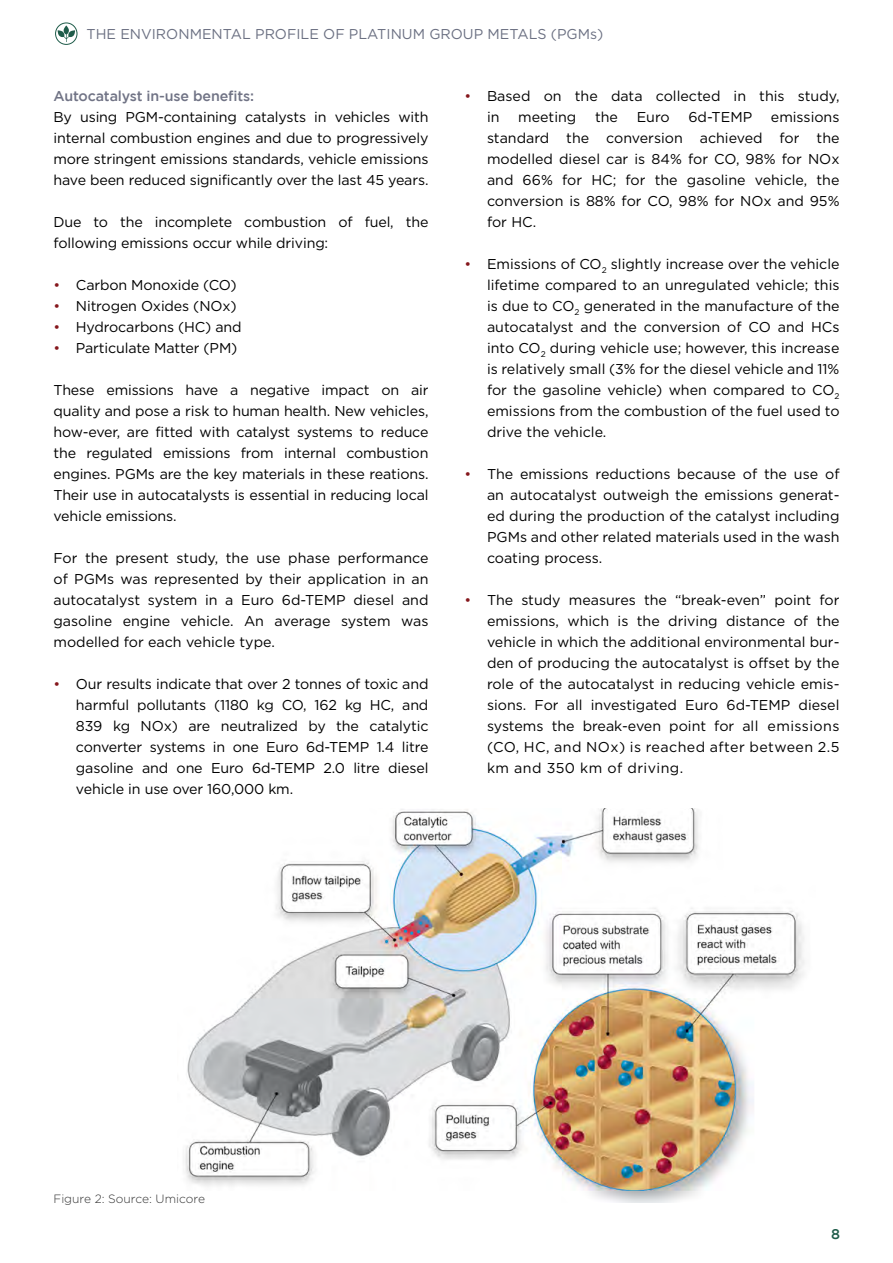
<style>
.page{position:relative;width:893px;height:1263px;background:#fff}
.page>*{position:absolute;margin:0;border:0;box-sizing:border-box;transform-origin:0 0}
.t1{font:14.25px/21px "Gotham";letter-spacing:-.01em;color:#000;text-align:justify}
.t2{font:14.25px "Gotham";color:#6b7082}
.t3{font:500 14.25px "Gotham";letter-spacing:-.01em;color:#707385}
.t4{font:500 14.25px "Gotham";color:#1f5c4a}
.t5{font:300 12px "Gotham";color:#333}
.s1{color:#85171c}
</style>
<div class="page">
<img style="left:185px;top:808px;width:620px;height:395px">
<div style="left:55px;top:23px;width:22px;height:22px;border:1px solid #1f5c4a;border-radius:50%"></div>
<svg style="left:58px;top:25px;width:17px;height:17px"></svg>
<p class="t2" style="left:86px;top:26px;width:518px">THE ENVIRONMENTAL PROFILE OF PLATINUM GROUP METALS (PGMs)</p>
<p class="t3" style="left:53px;top:87px;width:202px">Autocatalyst in-use benefits:</p>
<p class="t1" style="left:53px;top:106px;width:377px">By using PGM-containing catalysts in vehicles with internal combustion engines and due to progressively more stringent emissions standards, vehicle emissions have been reduced significantly over the last 45 years.</p>
<p class="t1" style="left:53px;top:211px;width:376px">Due to the incomplete combustion of fuel, the following emissions occur while driving:</p>
<p class="t1" style="left:53px;top:274px;width:185px"><span class="s1">•</span> Carbon Monoxide (CO)</p>
<p class="t1" style="left:53px;top:295px;width:185px"><span class="s1">•</span> Nitrogen Oxides (NOx)</p>
<p class="t1" style="left:53px;top:316px;width:190px"><span class="s1">•</span> Hydrocarbons (HC) and</p>
<p class="t1" style="left:53px;top:337px;width:185px"><span class="s1">•</span> Particulate Matter (PM)</p>
<p class="t1" style="left:53px;top:379px;width:377px">These emissions have a negative impact on air quality and pose a risk to human health. New vehicles, how-ever, are fitted with catalyst systems to reduce the regulated emissions from internal combustion engines. PGMs are the key materials in these reations.<br>Their use in autocatalysts is essential in reducing local vehicle emissions.</p>
<p class="t1" style="left:53px;top:547px;width:377px">For the present study, the use phase performance of PGMs was represented by their application in an autocatalyst system in a Euro 6d-TEMP diesel and gasoline engine vehicle. An average system was modelled for each vehicle type.</p>
<p class="t1" style="left:76px;top:673px;width:354px;text-indent:-23px"><span class="s1">•</span> Our results indicate that over 2 tonnes of toxic and harmful pollutants (1180 kg CO, 162 kg HC, and 839 kg NOx) are neutralized by the catalytic converter systems in one Euro 6d-TEMP 1.4 litre gasoline and one Euro 6d-TEMP 2.0 litre diesel vehicle in use over 160,000 km.</p>
<p class="t1" style="left:487px;top:85px;width:354px;text-indent:-23px"><span class="s1">•</span> Based on the data collected in this study, in</p>
<p class="t1" style="left:518px;top:106px;width:60px">meeting</p>
<p class="t1" style="left:595px;top:106px;width:24px">the</p>
<p class="t1" style="left:637px;top:106px;width:34px">Euro</p>
<p class="t1" style="left:688px;top:106px;width:65px">6d-TEMP</p>
<p class="t1" style="left:487px;top:106px;width:354px;text-indent:284px">emissions standard the conversion achieved for the modelled diesel car is 84% for CO, 98% for NOx and 66% for HC; for the gasoline vehicle, the conversion is 88% for CO, 98% for NOx and 95% for HC.</p>
<p class="t1" style="left:487px;top:253px;width:354px;text-indent:-22px"><span class="s1">•</span> Emissions of CO<sub>2</sub> slightly increase over the vehicle lifetime compared to an unregulated vehicle; this is due to CO<sub>2</sub> generated in the manufacture of the autocatalyst and the conversion of CO and HCs into CO<sub>2</sub> during vehicle use; however, this increase is relatively small (3% for the diesel vehicle and 11% for the gasoline vehicle) when compared to CO<sub>2 </sub>emissions from the combustion of the fuel used to drive the vehicle.</p>
<p class="t1" style="left:487px;top:463px;width:354px;text-indent:-23px"><span class="s1">•</span> The emissions reductions because of the use of an autocatalyst outweigh the emissions generat&shy;ed during the production of the catalyst including PGMs and other related materials used in the wash coating process.</p>
<p class="t1" style="left:487px;top:589px;width:354px;text-indent:-23px"><span class="s1">•</span> The study measures the “break-even” point for emissions, which is the driving distance of the vehicle in which the additional environmental bur&shy;den of producing the autocatalyst is offset by the role of the autocatalyst in reducing vehicle emis&shy;sions. For all investigated Euro 6d-TEMP diesel systems the break-even point for all emissions (CO, HC, and NOx) is reached after between 2.5 km and 350 km of driving.</p>
<p class="t5" style="left:53px;top:1192px;width:153px">Figure 2: Source: Umicore</p>
<p class="t4" style="left:831px;top:1226px;width:10px">8</p>
</div>
